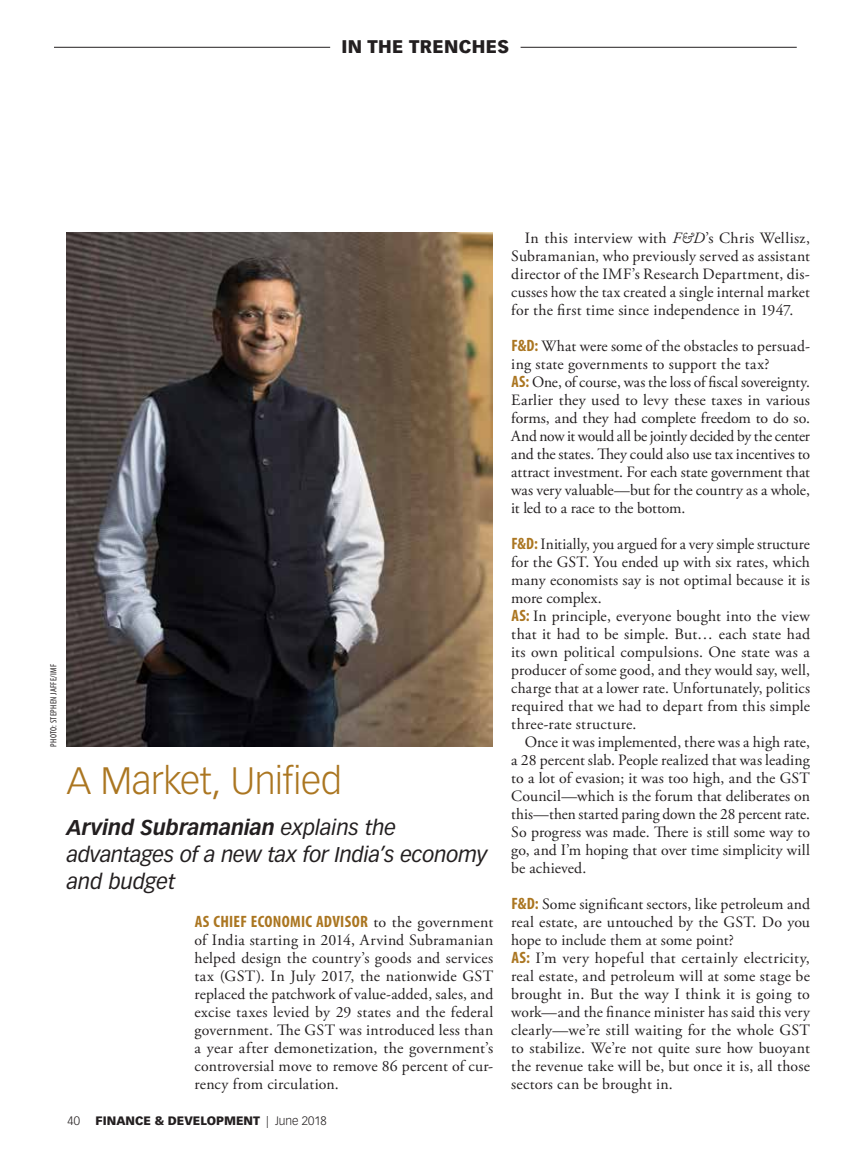
<style>
.page{position:relative;width:864px;height:1161px;background:#fff}
.page>*{position:absolute;margin:0;border:0;box-sizing:border-box;transform-origin:0 0}
.t1{font:300 37.5px "Vectora LT Std";letter-spacing:-.01em;color:#ab7621}
.t2{font:italic 21px/27px "Vectora LT Std";letter-spacing:-.005em;color:#231f20}
.t3{font:900 18px "Vectora LT Std";letter-spacing:.02em;color:#231f20}
.t4{font:700 condensed 16.5px "Myriad Pro";letter-spacing:.02em;color:#ab7621}
.t5{font:15.75px/18px "Adobe Garamond Pro";letter-spacing:.005em;color:#231f20;text-align:justify}
.t6{font:900 12px "Vectora LT Std";color:#231f20}
.t7{font:300 12px "Vectora LT Std";color:#231f20}
.t8{font:condensed 9px "Myriad Pro";letter-spacing:.035em;color:#231f20}
.s1{font-weight:700}
.s2{font-family:"Adobe Garamond Pro";font-weight:400;font-stretch:normal;font-size:15.75px;color:#231f20}
.s3{font-weight:300}
.s4{font-style:italic}
.s5{font-family:"Myriad Pro";font-weight:700;font-stretch:condensed;font-size:16.5px;color:#ab7621}
</style>
<div class="page">
<hr style="left:521px;top:47px;width:276px;height:1px;background:#231f20">
<hr style="left:54px;top:47px;width:276px;height:1px;background:#231f20">
<img style="left:67px;top:233px;width:425px;height:514px">
<p class="t3" style="left:342px;top:36px;width:169px">IN THE TRENCHES</p>
<p class="t8" style="left:49px;top:747px;width:84px;rotate:-90deg">PHOTO: STEPHEN JAFFE/IMF</p>
<h1 class="t1" style="left:67px;top:759px;width:277px">A Market, Unified</h1>
<h2 class="t2" style="left:67px;top:814px;width:422px"><span class="s1">Arvind Subramanian</span> explains the advantages of a new tax for India’s economy and budget</h2>
<p class="t4" style="left:195px;top:912px;width:300px">AS CHIEF ECONOMIC ADVISOR <span class="s2">to the government</span></p>
<p class="t5" style="left:195px;top:932px;width:300px">of India starting in 2014, Arvind Subramanian helped design the country’s goods and services tax (GST). In July 2017, the nationwide GST replaced the patchwork of value-added, sales, and excise taxes levied by 29 states and the federal government. The GST was introduced less than a year after demonetization, the government’s controversial move to remove 86 percent of cur&shy;rency from circulation.</p>
<p class="t7" style="left:68px;top:1114px;width:14px">40</p>
<p class="t6" style="left:96px;top:1113px;width:233px">FINANCE &amp; DEVELOPMENT <span class="s3">| June 2018</span></p>
<p class="t5" style="left:511px;top:230px;width:300px;text-indent:14px">In this interview with <span class="s4">F&amp;D</span>’s Chris Wellisz, Subramanian, who previously served as assistant director of the IMF’s Research Department, dis&shy;cusses how the tax created a single internal market for the first time since independence in 1947.</p>
<p class="t5" style="left:511px;top:338px;width:300px;text-align:left"><span class="s5">F&amp;D:</span> What were some of the obstacles to persuad&shy;ing state governments to support the tax?<br><span class="s5">AS:</span> One, of course, was the loss of fiscal sovereignty.<br>Earlier they used to levy these taxes in various forms, and they had complete freedom to do so.<br>And now it would all be jointly decided by the center and the states. They could also use tax incentives to attract investment. For each state government that was very valuable—but for the country as a whole, it led to a race to the bottom.</p>
<p class="t5" style="left:511px;top:536px;width:300px;text-align:left"><span class="s5">F&amp;D:</span> Initially, you argued for a very simple structure for the GST. You ended up with six rates, which many economists say is not optimal because it is more complex.<br><span class="s5">AS:</span> In principle, everyone bought into the view that it had to be simple. But… each state had its own political compulsions. One state was a producer of some good, and they would say, well, charge that at a lower rate. Unfortunately, politics required that we had to depart from this simple three-rate structure.</p>
<p class="t5" style="left:511px;top:734px;width:300px;text-indent:14px">Once it was implemented, there was a high rate, a 28 percent slab. People realized that was leading to a lot of evasion; it was too high, and the GST Council—which is the forum that deliberates on this—then started paring down the 28 percent rate.<br>So progress was made. There is still some way to go, and I’m hoping that over time simplicity will be achieved.</p>
<p class="t5" style="left:511px;top:896px;width:300px;text-align:left"><span class="s5">F&amp;D:</span> Some significant sectors, like petroleum and real estate, are untouched by the GST. Do you hope to include them at some point?<br><span class="s5">AS:</span> I’m very hopeful that certainly electricity, real estate, and petroleum will at some stage be brought in. But the way I think it is going to work—and the finance minister has said this very clearly—we’re still waiting for the whole GST to stabilize. We’re not quite sure how buoyant the revenue take will be, but once it is, all those sectors can be brought in.</p>
</div>
